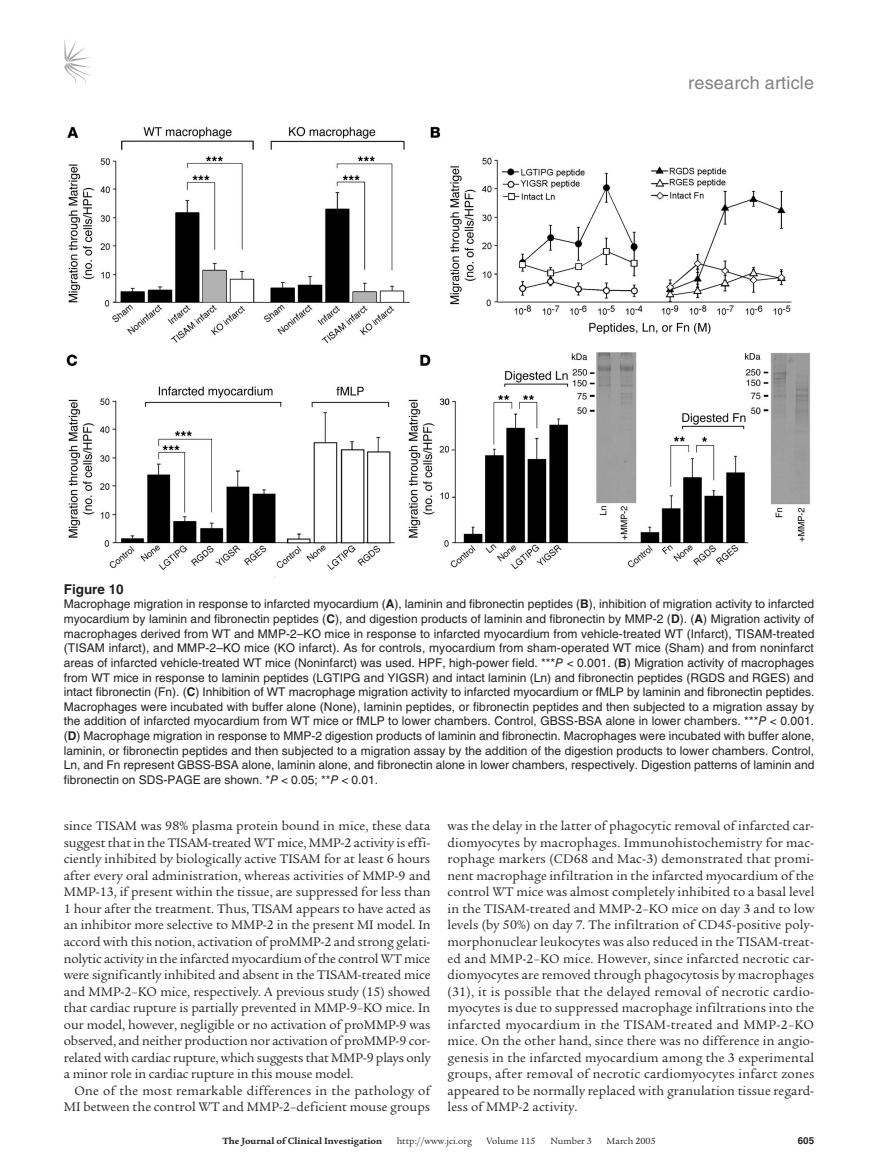
<style>
.page{position:relative;width:878px;height:1174px;background:#fff}
.page>*{position:absolute;margin:0;border:0;box-sizing:border-box;transform-origin:0 0}
.t1{font:18px "Helvetica LT Std";letter-spacing:.01em;color:#808285}
.t2{font:13.5px/16.5px "Legacy Serif Std";letter-spacing:.005em;color:#231f20;text-align:justify}
.t3{font:700 13.5px "Helvetica LT Std";color:#231f20}
.t4{font:12px/14.7px "Helvetica LT Std";color:#231f20;text-align:justify}
.t5{font:9.75px "Legacy Serif Std";color:#231f20}
.t6{font:700 9.75px "Legacy Serif Std";color:#231f20}
.t7{font:700 9.75px "Helvetica LT Std";color:#231f20}
.s1{font-weight:700}
.s2{font-style:italic}
</style>
<div class="page">
<svg style="left:64px;top:39px;width:27px;height:46px"></svg>
<img style="left:66px;top:126px;width:744px;height:451px">
<h1 class="t1" style="left:688px;top:72px;width:127px">research article</h1>
<p class="t3" style="left:64px;top:581px;width:61px">Figure 10</p>
<p class="t4" style="left:64px;top:597px;width:752px">Macrophage migration in response to infarcted myocardium (<span class="s1">A</span>), laminin and fibronectin peptides (<span class="s1">B</span>), inhibition of migration activity to infarcted myocardium by laminin and fibronectin peptides (<span class="s1">C</span>), and digestion products of laminin and fibronectin by MMP-2 (<span class="s1">D</span>). (<span class="s1">A</span>) Migration activity of macrophages derived from WT and MMP-2–KO mice in response to infarcted myocardium from vehicle-treated WT (Infarct), TISAM-treated (TISAM infarct), and MMP-2–KO mice (KO infarct). As for controls, myocardium from sham-operated WT mice (Sham) and from noninfarct areas of infarcted vehicle-treated WT mice (Noninfarct) was used. HPF, high-power field. ***<span class="s2">P</span> &lt; 0.001. (<span class="s1">B</span>) Migration activity of macrophages from WT mice in response to laminin peptides (LGTIPG and YIGSR) and intact laminin (Ln) and fibronectin peptides (RGDS and RGES) and intact fibronectin (Fn). (<span class="s1">C</span>) Inhibition of WT macrophage migration activity to infarcted myocardium or fMLP by laminin and fibronectin peptides.<br>Macrophages were incubated with buffer alone (None), laminin peptides, or fibronectin peptides and then subjected to a migration assay by the addition of infarcted myocardium from WT mice or fMLP to lower chambers. Control, GBSS-BSA alone in lower chambers. ***<span class="s2">P</span> &lt; 0.001. (<span class="s1">D</span>) Macrophage migration in response to MMP-2 digestion products of laminin and fibronectin. Macrophages were incubated with buffer alone, laminin, or fibronectin peptides and then subjected to a migration assay by the addition of the digestion products to lower chambers. Control, Ln, and Fn represent GBSS-BSA alone, laminin alone, and fibronectin alone in lower chambers, respectively. Digestion patterns of laminin and fibronectin on SDS-PAGE are shown. *<span class="s2">P</span> &lt; 0.05; **<span class="s2">P</span> &lt; 0.01.</p>
<p class="t2" style="left:64px;top:818px;width:368px">since TISAM was 98% plasma protein bound in mice, these data suggest that in the TISAM-treated WT mice, MMP-2 activity is effi&shy;ciently inhibited by biologically active TISAM for at least 6 hours after every oral administration, whereas activities of MMP-9 and MMP-13, if present within the tissue, are suppressed for less than 1 hour after the treatment. Thus, TISAM appears to have acted as an inhibitor more selective to MMP-2 in the present MI model. In accord with this notion, activation of proMMP-2 and strong gelati&shy;nolytic activity in the infarcted myocardium of the control WT mice were significantly inhibited and absent in the TISAM-treated mice and MMP-2–KO mice, respectively. A previous study (15) showed that cardiac rupture is partially prevented in MMP-9–KO mice. In our model, however, negligible or no activation of proMMP-9 was observed, and neither production nor activation of proMMP-9 cor&shy;related with cardiac rupture, which suggests that MMP-9 plays only a minor role in cardiac rupture in this mouse model.</p>
<p class="t2" style="left:64px;top:1082px;width:368px;text-align:right">One of the most remarkable differences in the pathology of<br>MI between the control WT and MMP-2–deficient mouse groups</p>
<p class="t2" style="left:447px;top:818px;width:368px">was the delay in the latter of phagocytic removal of infarcted car&shy;diomyocytes by macrophages. Immunohistochemistry for mac&shy;rophage markers (CD68 and Mac-3) demonstrated that promi&shy;nent macrophage infiltration in the infarcted myocardium of the control WT mice was almost completely inhibited to a basal level in the TISAM-treated and MMP-2–KO mice on day 3 and to low levels (by 50%) on day 7. The infiltration of CD45-positive poly&shy;morphonuclear leukocytes was also reduced in the TISAM-treat&shy;ed and MMP-2–KO mice. However, since infarcted necrotic car&shy;diomyocytes are removed through phagocytosis by macrophages (31), it is possible that the delayed removal of necrotic cardio&shy;myocytes is due to suppressed macrophage infiltrations into the infarcted myocardium in the TISAM-treated and MMP-2–KO mice. On the other hand, since there was no difference in angio&shy;genesis in the infarcted myocardium among the 3 experimental groups, after removal of necrotic cardiomyocytes infarct zones appeared to be normally replaced with granulation tissue regard&shy;less of MMP-2 activity.</p>
<p class="t6" style="left:222px;top:1135px;width:161px">The Journal of Clinical Investigation</p>
<p class="t5" style="left:396px;top:1135px;width:77px">http://www.jci.org</p>
<p class="t5" style="left:486px;top:1135px;width:50px">Volume 115</p>
<p class="t5" style="left:550px;top:1135px;width:43px">Number 3</p>
<p class="t5" style="left:606px;top:1135px;width:51px">March 2005</p>
<p class="t7" style="left:797px;top:1134px;width:18px">605</p>
</div>
